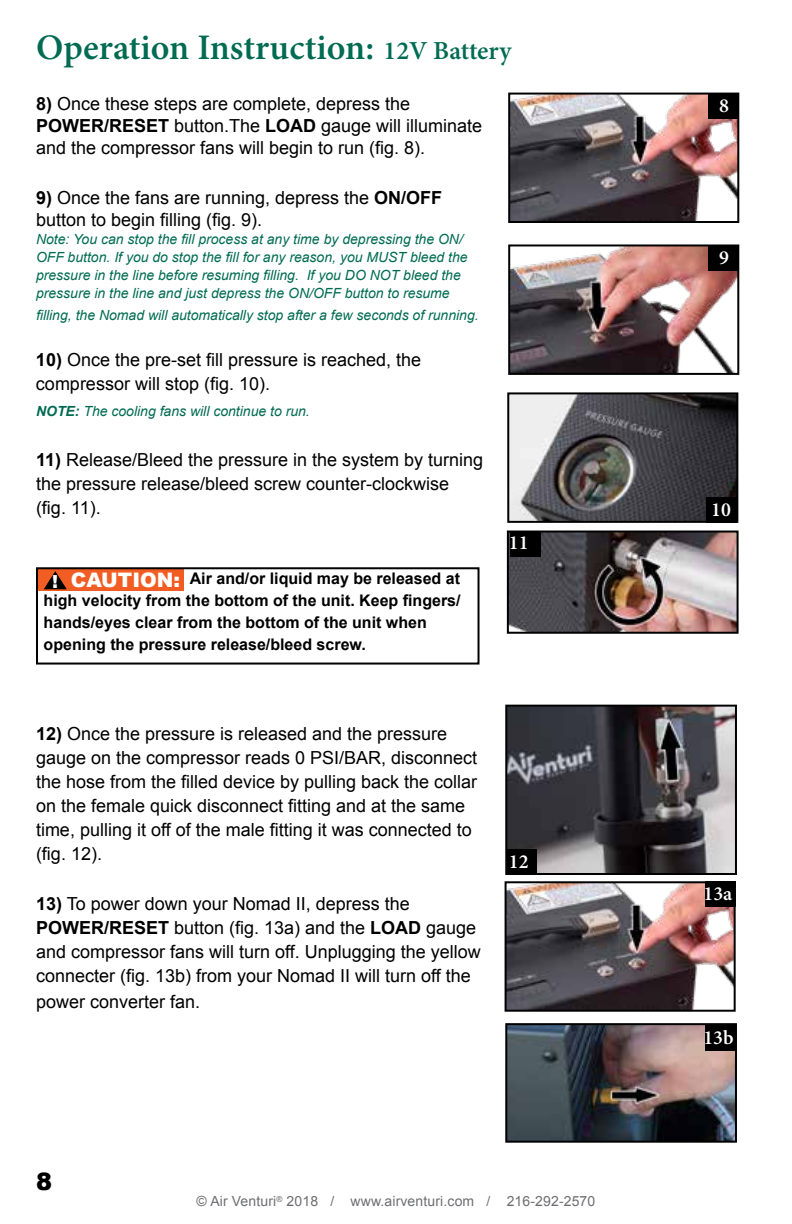
<style>
.page{position:relative;width:792px;height:1224px;background:#fff}
.page>*{position:absolute;margin:0;border:0;box-sizing:border-box;transform-origin:0 0}
.t1{font:600 36px "Minion Pro";color:#006b52}
.t2{font:900 24px "Arial";color:#000}
.t3{font:600 20px "Minion Pro";color:#fff}
.t4{font:900 20px "Arial";color:#fff}
.t5{font:18px/24px "Arial";color:#000}
.t6{font:900 18px "Arial";color:#fff}
.t7{font:700 16px/22px "Arial";color:#000}
.t8{font:italic 14px/18px "Arial";color:#006c52}
.t9{font:14px "Arial";letter-spacing:.01em;color:#6d6e71}
.t10{font:italic 14px "Arial";color:#006b52}
.s1{font-size:26px}
.s2{font-weight:700}
</style>
<div class="page">
<img style="left:510px;top:395px;width:225px;height:125px">
<div style="left:507px;top:392px;width:231px;height:131px;border:2px solid #000"></div>
<img style="left:511px;top:96px;width:225px;height:124px">
<div style="left:508px;top:93px;width:231px;height:130px;border:2px solid #000"></div>
<div style="left:708px;top:93px;width:31px;height:25px;background:#000"></div>
<div style="left:706px;top:498px;width:31px;height:25px;background:#000"></div>
<img style="left:510px;top:534px;width:226px;height:97px">
<div style="left:507px;top:531px;width:232px;height:103px;border:2px solid #000"></div>
<img style="left:508px;top:708px;width:226px;height:164px">
<div style="left:505px;top:705px;width:232px;height:170px;border:2px solid #000"></div>
<div style="left:510px;top:531px;width:30px;height:25px;background:#000"></div>
<div style="left:506px;top:849px;width:31px;height:25px;background:#000"></div>
<img style="left:508px;top:1026px;width:226px;height:114px">
<div style="left:505px;top:1023px;width:232px;height:120px;border:2px solid #000"></div>
<div style="left:705px;top:1025px;width:31px;height:25px;background:#000"></div>
<div style="left:36px;top:569px;width:148px;height:22px;background:#f15d22"></div>
<div style="left:36px;top:567px;width:444px;height:98px;border:2px solid #000"></div>
<svg style="left:44px;top:571px;width:23px;height:18px"></svg>
<img style="left:511px;top:247px;width:225px;height:125px">
<div style="left:508px;top:244px;width:231px;height:131px;border:2px solid #000"></div>
<div style="left:708px;top:245px;width:31px;height:25px;background:#000"></div>
<img style="left:508px;top:884px;width:225px;height:125px">
<div style="left:505px;top:881px;width:231px;height:131px;border:2px solid #000"></div>
<div style="left:705px;top:882px;width:31px;height:25px;background:#000"></div>
<h1 class="t1" style="left:36px;top:22px;width:477px">Operation Instruction: <span class="s1">12V Battery</span></h1>
<p class="t5" style="left:36px;top:93px;width:448px;line-height:22px"><span class="s2">8)</span> Once these steps are complete, depress the<br><span class="s2">POWER/RESET</span> button.The <span class="s2">LOAD</span> gauge will illuminate and the compressor fans will begin to run (fig. 8).</p>
<p class="t5" style="left:36px;top:187px;width:408px;line-height:22px"><span class="s2">9)</span> Once the fans are running, depress the <span class="s2">ON/OFF </span>button to begin filling (fig. 9).</p>
<p class="t8" style="left:36px;top:231px;width:433px">Note: You can stop the fill process at any time by depressing the ON/ OFF button. If you do stop the fill for any reason, you MUST bleed the pressure in the line before resuming filling. If you DO NOT bleed the pressure in the line and just depress the ON/OFF button to resume</p>
<p class="t8" style="left:36px;top:307px;width:444px">filling, the Nomad will automatically stop after a few seconds of running.</p>
<p class="t5" style="left:36px;top:348px;width:387px"><span class="s2">10)</span> Once the pre-set fill pressure is reached, the compressor will stop (fig. 10).</p>
<p class="t10" style="left:36px;top:403px;width:275px"><span class="s2">NOTE:</span> The cooling fans will continue to run.</p>
<p class="t5" style="left:36px;top:448px;width:449px"><span class="s2">11)</span> Release/Bleed the pressure in the system by turning the pressure release/bleed screw counter-clockwise (fig. 11).</p>
<p class="t7" style="left:44px;top:567px;width:418px;text-indent:146px">Air and/or liquid may be released at high velocity from the bottom of the unit. Keep fingers/ hands/eyes clear from the bottom of the unit when opening the pressure release/bleed screw.</p>
<p class="t4" style="left:71px;top:566px;width:111px">CAUTION:</p>
<p class="t6" style="left:52px;top:568px;width:7px">!</p>
<p class="t5" style="left:36px;top:722px;width:443px"><span class="s2">12)</span> Once the pressure is released and the pressure gauge on the compressor reads 0 PSI/BAR, disconnect the hose from the filled device by pulling back the collar on the female quick disconnect fitting and at the same time, pulling it off of the male fitting it was connected to (fig. 12).</p>
<p class="t5" style="left:36px;top:892px;width:446px"><span class="s2">13)</span> To power down your Nomad II, depress the <span class="s2">POWER/RESET</span> button (fig. 13a) and the <span class="s2">LOAD</span> gauge and compressor fans will turn off. Unplugging the yellow connecter (fig. 13b) from your Nomad II will turn off the</p>
<p class="t5" style="left:36px;top:990px;width:166px">power converter fan.</p>
<p class="t3" style="left:509px;top:529px;width:21px">11</p>
<p class="t3" style="left:509px;top:848px;width:21px">12</p>
<h2 class="t2" style="left:36px;top:1164px;width:18px">8</h2>
<p class="t9" style="left:197px;top:1192px;width:400px">© Air Venturi<sup>®</sup> 2018 / www.airventuri.com / 216-292-2570</p>
<p class="t3" style="left:719px;top:92px;width:11px">8</p>
<p class="t3" style="left:719px;top:243px;width:11px">9</p>
<p class="t3" style="left:711px;top:496px;width:21px">10</p>
<p class="t3" style="left:704px;top:880px;width:30px">13a</p>
<p class="t3" style="left:703px;top:1024px;width:32px">13b</p>
</div>
